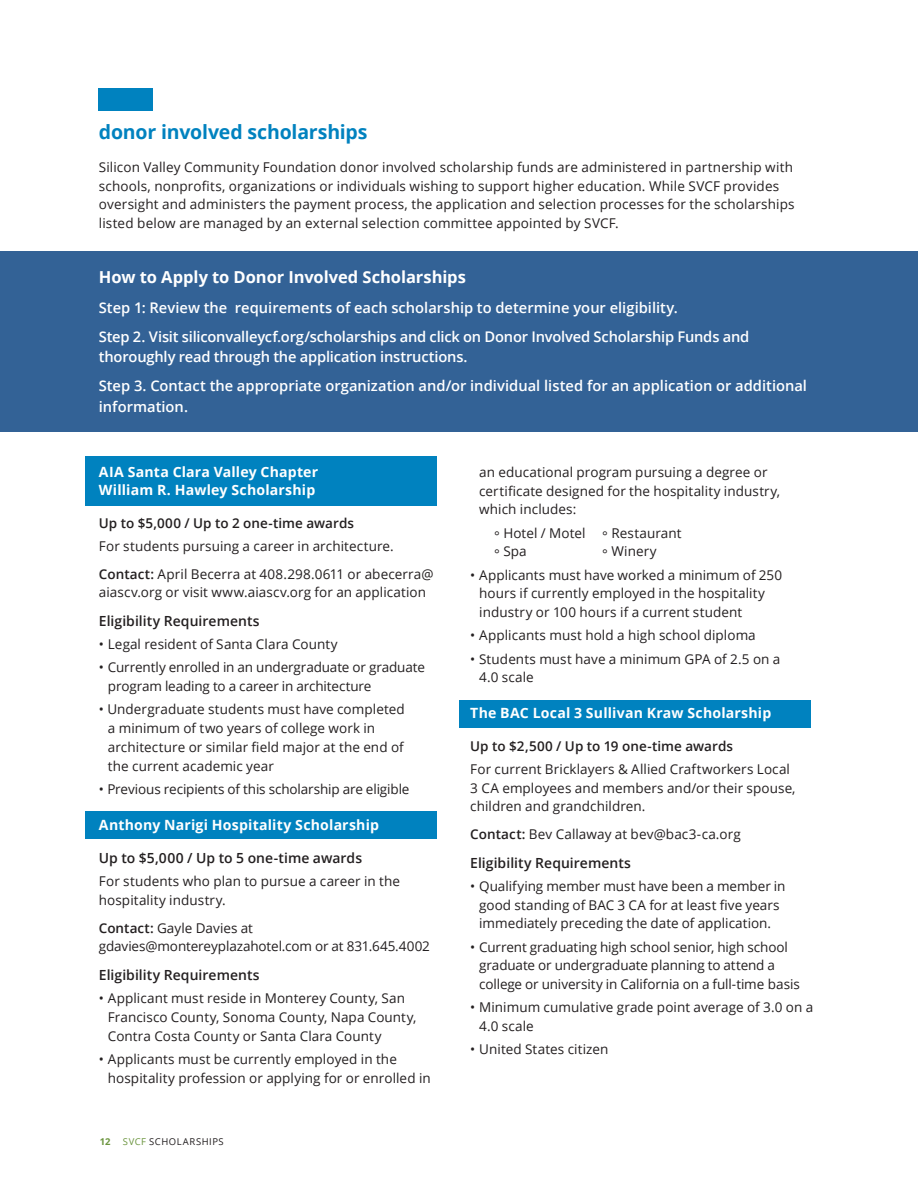
<style>
.page{position:relative;width:918px;height:1188px;background:#fff}
.page>*{position:absolute;margin:0;border:0;box-sizing:border-box;transform-origin:0 0}
.donor_scholarship{font:700 19.5px "Open Sans";letter-spacing:-.01em;color:#0082bf}
.how_to_apply{font:700 16.5px "Open Sans";letter-spacing:-.005em;color:#fff}
.steps{font:600 14.7px/20.2px "Open Sans";color:#fff}
.award_title{font:700 14.1px/18px "Open Sans";letter-spacing:.01em;color:#fff}
.eligibility_requirem{font:600 13.95px "Open Sans";letter-spacing:.005em;color:#231f20}
.donor_bullet_text{font:13.5px/18.8px "Open Sans";letter-spacing:.005em;color:#231f20}
.text_1{font:13.5px/18.8px "Open Sans";letter-spacing:.01em;color:#231f20}
.text_1-2{font:13.5px/18.8px "Open Sans";letter-spacing:-.01em;color:#231f20}
.award_amount{font:600 13.5px "Open Sans";letter-spacing:.005em;color:#231f20}
.t1{font:9.45px "Open Sans";letter-spacing:.055em;color:#231f20}
.t2{font:700 9.45px "Open Sans";color:#6b953e}
.s1{font-weight:600}
.s2{color:#6b953e}
</style>
<div class="page">
<div style="left:99px;top:88px;width:54px;height:23px;background:#0082bf"></div>
<div style="left:85px;top:457px;width:351px;height:49px;background:#0082bf"></div>
<div style="left:85px;top:811px;width:351px;height:27px;background:#0082bf"></div>
<div style="left:459px;top:700px;width:351px;height:27px;background:#0082bf"></div>
<div style="left:0;top:251px;width:918px;height:180px;background:#336296"></div>
<p class="donor_scholarship" style="left:99px;top:119px;width:270px">donor involved scholarships</p>
<p class="text_1" style="left:99px;top:157px;width:697px">Silicon Valley Community Foundation donor involved scholarship funds are administered in partnership with schools, nonprofits, organizations or individuals wishing to support higher education. While SVCF provides oversight and administers the payment process, the application and selection processes for the scholarships listed below are managed by an external selection committee appointed by SVCF.</p>
<p class="how_to_apply" style="left:99px;top:266px;width:369px">How to Apply to Donor Involved Scholarships</p>
<p class="steps" style="left:99px;top:297px;width:580px">Step 1: Review the requirements of each scholarship to determine your eligibility.</p>
<p class="steps" style="left:99px;top:326px;width:652px">Step 2. Visit siliconvalleycf.org/scholarships and click on Donor Involved Scholarship Funds and thoroughly read through the application instructions.</p>
<p class="steps" style="left:99px;top:376px;width:709px">Step 3. Contact the appropriate organization and/or individual listed for an application or additional information.</p>
<p class="award_title" style="left:99px;top:463px;width:221px">AIA Santa Clara Valley Chapter<br>William R. Hawley Scholarship</p>
<p class="award_amount" style="left:99px;top:513px;width:257px">Up to $5,000 / Up to 2 one-time awards</p>
<p class="text_1" style="left:99px;top:536px;width:296px">For students pursuing a career in architecture.</p>
<p class="text_1" style="left:99px;top:564px;width:336px"><span class="s1">Contact:</span> April Becerra at 408.298.0611 or abecerra@ aiascv.org or visit www.aiascv.org for an application</p>
<p class="eligibility_requirem" style="left:99px;top:611px;width:162px">Eligibility Requirements</p>
<p class="donor_bullet_text" style="left:99px;top:634px;width:240px">• Legal resident of Santa Clara County</p>
<p class="donor_bullet_text" style="left:108px;top:658px;width:318px;text-indent:-9px">• Currently enrolled in an undergraduate or graduate program leading to a career in architecture</p>
<p class="donor_bullet_text" style="left:108px;top:700px;width:298px;text-indent:-9px">• Undergraduate students must have completed a minimum of two years of college work in architecture or similar field major at the end of the current academic year</p>
<p class="donor_bullet_text" style="left:99px;top:779px;width:312px">• Previous recipients of this scholarship are eligible</p>
<p class="award_title" style="left:99px;top:815px;width:282px">Anthony Narigi Hospitality Scholarship</p>
<p class="eligibility_requirem" style="left:99px;top:848px;width:265px">Up to $5,000 / Up to 5 one-time awards</p>
<p class="text_1" style="left:99px;top:871px;width:303px">For students who plan to pursue a career in the hospitality industry.</p>
<p class="text_1-2" style="left:99px;top:918px;width:333px"><span class="s1">Contact:</span> Gayle Davies at gdavies@montereyplazahotel.com or at 831.645.4002</p>
<p class="eligibility_requirem" style="left:99px;top:965px;width:162px">Eligibility Requirements</p>
<p class="donor_bullet_text" style="left:108px;top:988px;width:310px;text-indent:-9px">• Applicant must reside in Monterey County, San<br>Francisco County, Sonoma County, Napa County,<br>Contra Costa County or Santa Clara County</p>
<p class="donor_bullet_text" style="left:108px;top:1049px;width:324px;text-indent:-9px">• Applicants must be currently employed in the hospitality profession or applying for or enrolled in</p>
<p class="t2" style="left:100px;top:1134px;width:12px">12</p>
<p class="t1" style="left:123px;top:1134px;width:102px"><span class="s2">SVCF</span> SCHOLARSHIPS</p>
<p class="donor_bullet_text" style="left:479px;top:462px;width:302px">an educational program pursuing a degree or certificate designed for the hospitality industry, which includes:</p>
<p class="donor_bullet_text" style="left:494px;top:523px;width:189px">° Hotel / Motel ° Restaurant</p>
<p class="donor_bullet_text" style="left:494px;top:542px;width:34px">° Spa</p>
<p class="donor_bullet_text" style="left:602px;top:542px;width:56px">° Winery</p>
<p class="donor_bullet_text" style="left:479px;top:565px;width:304px;text-indent:-9px">• Applicants must have worked a minimum of 250 hours if currently employed in the hospitality industry or 100 hours if a current student</p>
<p class="donor_bullet_text" style="left:470px;top:626px;width:287px">• Applicants must hold a high school diploma</p>
<p class="donor_bullet_text" style="left:479px;top:649px;width:303px;text-indent:-9px">• Students must have a minimum GPA of 2.5 on a<br>4.0 scale</p>
<p class="award_title" style="left:470px;top:704px;width:302px">The BAC Local 3 Sullivan Kraw Scholarship</p>
<p class="award_amount" style="left:470px;top:736px;width:264px">Up to $2,500 / Up to 19 one-time awards</p>
<p class="text_1" style="left:470px;top:759px;width:327px">For current Bricklayers &amp; Allied Craftworkers Local<br>3 CA employees and members and/or their spouse, children and grandchildren.</p>
<p class="text_1" style="left:470px;top:824px;width:272px"><span class="s1">Contact:</span> Bev Callaway at bev@bac3-ca.org</p>
<p class="eligibility_requirem" style="left:470px;top:853px;width:162px">Eligibility Requirements</p>
<p class="donor_bullet_text" style="left:470px;top:876px;width:317px;text-align:center">• Qualifying member must have been a member in good standing of BAC 3 CA for at least five years immediately preceding the date of application.</p>
<p class="donor_bullet_text" style="left:479px;top:937px;width:322px;text-indent:-9px">• Current graduating high school senior, high school graduate or undergraduate planning to attend a college or university in California on a full-time basis</p>
<p class="donor_bullet_text" style="left:479px;top:998px;width:335px;text-indent:-9px">• Minimum cumulative grade point average of 3.0 on a<br>4.0 scale</p>
<p class="donor_bullet_text" style="left:470px;top:1040px;width:140px">• United States citizen</p>
</div>
